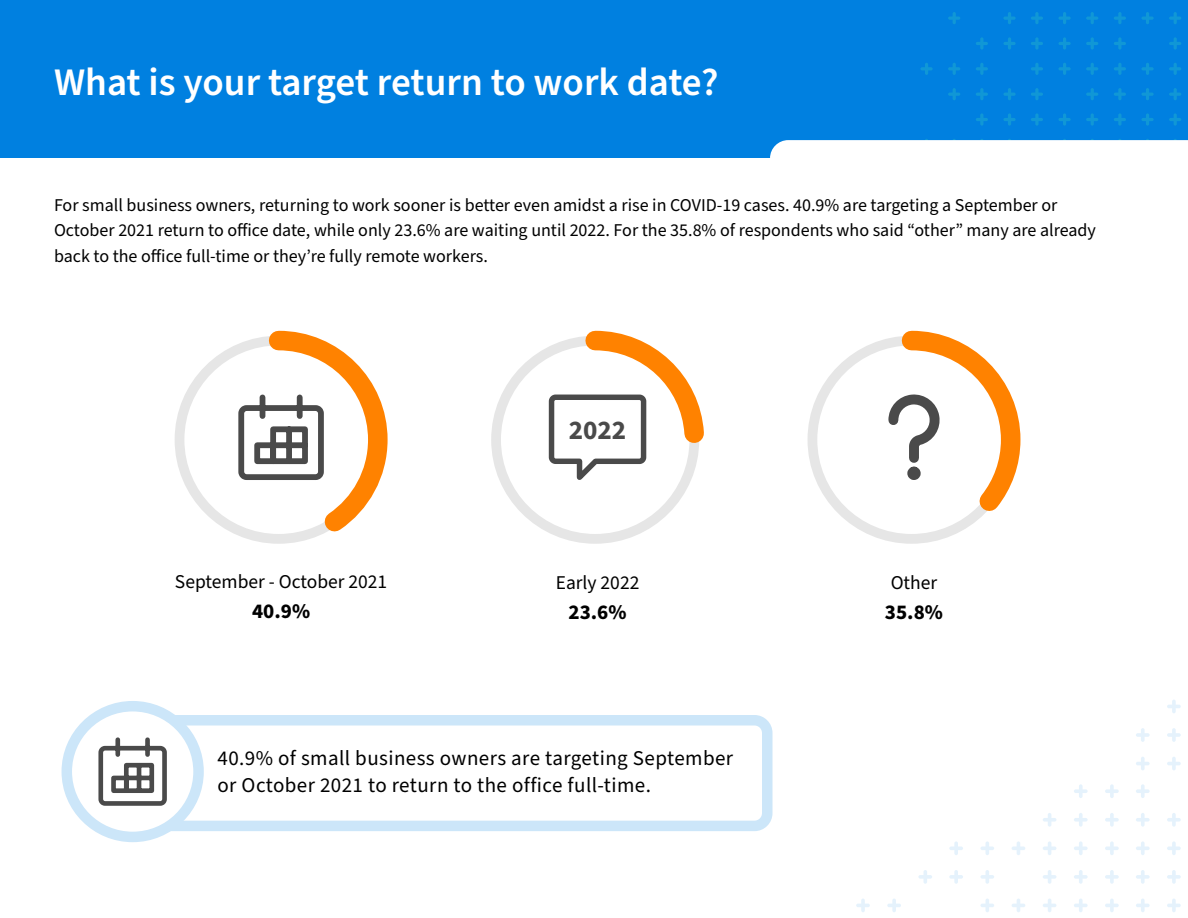
<style>
.page{position:relative;width:1188px;height:918px;background:#fff}
.page>*{position:absolute;margin:0;border:0;box-sizing:border-box;transform-origin:0 0}
.heading_3{font:600 39px "Source Sans Pro";letter-spacing:-.005em;color:#fff}
.Chart_number{font:700 27px "Source Sans Pro";color:#4a4a4a}
.Intro_para{font:21px/27px "Source Sans Pro";letter-spacing:.02em;color:#000}
.Chart_number-2{font:700 21px "Source Sans Pro";color:#000}
.Chart_number-3{font:19.5px "Source Sans Pro";color:#000}
.Body{font:18px/25.5px "Source Sans Pro";color:#000}
</style>
<div class="page">
<div style="left:0;top:0;width:1188px;height:158px;background:#0080e0"></div>
<svg style="left:1169px;top:88px;width:12px;height:12px"></svg>
<svg style="left:1141px;top:88px;width:13px;height:12px"></svg>
<svg style="left:1114px;top:88px;width:12px;height:12px"></svg>
<svg style="left:1086px;top:88px;width:12px;height:12px"></svg>
<svg style="left:1031px;top:88px;width:12px;height:12px"></svg>
<svg style="left:1169px;top:113px;width:12px;height:13px"></svg>
<svg style="left:1141px;top:113px;width:13px;height:13px"></svg>
<svg style="left:1114px;top:113px;width:12px;height:13px"></svg>
<svg style="left:1086px;top:113px;width:12px;height:13px"></svg>
<svg style="left:1058px;top:113px;width:13px;height:13px"></svg>
<svg style="left:1031px;top:113px;width:12px;height:13px"></svg>
<svg style="left:1003px;top:88px;width:13px;height:12px"></svg>
<svg style="left:976px;top:88px;width:12px;height:12px"></svg>
<svg style="left:948px;top:88px;width:12px;height:12px"></svg>
<svg style="left:1003px;top:113px;width:13px;height:13px"></svg>
<svg style="left:976px;top:113px;width:12px;height:13px"></svg>
<svg style="left:1169px;top:12px;width:12px;height:12px"></svg>
<svg style="left:1141px;top:12px;width:13px;height:12px"></svg>
<svg style="left:1114px;top:12px;width:12px;height:12px"></svg>
<svg style="left:1086px;top:12px;width:12px;height:12px"></svg>
<svg style="left:1059px;top:12px;width:12px;height:12px"></svg>
<svg style="left:1031px;top:12px;width:12px;height:12px"></svg>
<svg style="left:1169px;top:37px;width:12px;height:13px"></svg>
<svg style="left:1114px;top:37px;width:12px;height:13px"></svg>
<svg style="left:1086px;top:37px;width:12px;height:13px"></svg>
<svg style="left:1058px;top:37px;width:13px;height:13px"></svg>
<svg style="left:1031px;top:37px;width:12px;height:13px"></svg>
<svg style="left:1169px;top:63px;width:12px;height:12px"></svg>
<svg style="left:1141px;top:63px;width:13px;height:12px"></svg>
<svg style="left:1114px;top:63px;width:12px;height:12px"></svg>
<svg style="left:1086px;top:63px;width:12px;height:12px"></svg>
<svg style="left:1059px;top:63px;width:12px;height:12px"></svg>
<svg style="left:1031px;top:63px;width:12px;height:12px"></svg>
<svg style="left:1003px;top:12px;width:13px;height:12px"></svg>
<svg style="left:948px;top:12px;width:12px;height:12px"></svg>
<svg style="left:1003px;top:37px;width:13px;height:13px"></svg>
<svg style="left:976px;top:37px;width:12px;height:13px"></svg>
<svg style="left:976px;top:63px;width:12px;height:12px"></svg>
<svg style="left:948px;top:63px;width:12px;height:12px"></svg>
<svg style="left:920px;top:63px;width:13px;height:12px"></svg>
<svg style="left:770px;top:139px;width:418px;height:19px;background:#edf6fc"></svg>
<svg style="left:1167px;top:899px;width:14px;height:13px"></svg>
<svg style="left:1136px;top:899px;width:14px;height:13px"></svg>
<svg style="left:1167px;top:870px;width:14px;height:14px"></svg>
<svg style="left:1136px;top:870px;width:14px;height:14px"></svg>
<svg style="left:1105px;top:899px;width:14px;height:13px"></svg>
<svg style="left:1074px;top:899px;width:14px;height:13px"></svg>
<svg style="left:1043px;top:899px;width:13px;height:13px"></svg>
<svg style="left:1012px;top:899px;width:13px;height:13px"></svg>
<svg style="left:1105px;top:870px;width:14px;height:14px"></svg>
<svg style="left:1074px;top:870px;width:14px;height:14px"></svg>
<svg style="left:1043px;top:870px;width:13px;height:14px"></svg>
<svg style="left:1167px;top:841px;width:14px;height:14px"></svg>
<svg style="left:1136px;top:841px;width:14px;height:14px"></svg>
<svg style="left:1167px;top:813px;width:14px;height:14px"></svg>
<svg style="left:1136px;top:813px;width:14px;height:14px"></svg>
<svg style="left:1136px;top:784px;width:14px;height:14px"></svg>
<svg style="left:1105px;top:841px;width:14px;height:14px"></svg>
<svg style="left:1074px;top:841px;width:14px;height:14px"></svg>
<svg style="left:1043px;top:841px;width:13px;height:14px"></svg>
<svg style="left:1012px;top:841px;width:13px;height:14px"></svg>
<svg style="left:1105px;top:813px;width:14px;height:14px"></svg>
<svg style="left:1074px;top:813px;width:14px;height:14px"></svg>
<svg style="left:1043px;top:813px;width:13px;height:14px"></svg>
<svg style="left:1105px;top:784px;width:14px;height:14px"></svg>
<svg style="left:1074px;top:784px;width:14px;height:14px"></svg>
<svg style="left:1167px;top:757px;width:14px;height:13px"></svg>
<svg style="left:1136px;top:757px;width:14px;height:13px"></svg>
<svg style="left:1167px;top:728px;width:14px;height:14px"></svg>
<svg style="left:1136px;top:728px;width:14px;height:14px"></svg>
<svg style="left:1167px;top:700px;width:14px;height:13px"></svg>
<svg style="left:980px;top:899px;width:14px;height:13px"></svg>
<svg style="left:980px;top:870px;width:14px;height:14px"></svg>
<svg style="left:949px;top:870px;width:14px;height:14px"></svg>
<svg style="left:887px;top:899px;width:14px;height:13px"></svg>
<svg style="left:856px;top:899px;width:14px;height:13px"></svg>
<svg style="left:918px;top:870px;width:14px;height:14px"></svg>
<svg style="left:980px;top:841px;width:14px;height:14px"></svg>
<svg style="left:949px;top:841px;width:14px;height:14px"></svg>
<div style="left:139px;top:715px;width:634px;height:116px;border:10px solid #cce6f9;border-radius:13px"></div>
<svg style="left:67px;top:706px;width:132px;height:131px"></svg>
<div style="left:62px;top:701px;width:142px;height:141px;border:10px solid #cce6f9;border-radius:50%"></div>
<div style="left:491px;top:336px;width:208px;height:208px;border:10px solid #e6e6e6;border-radius:50%"></div>
<div style="left:808px;top:336px;width:208px;height:208px;border:10px solid #e6e6e6;border-radius:50%"></div>
<svg style="left:235px;top:330px;width:153px;height:214px"></svg>
<svg style="left:96px;top:735px;width:73px;height:73px"></svg>
<svg style="left:546px;top:330px;width:158px;height:160px"></svg>
<svg style="left:883px;top:330px;width:138px;height:199px"></svg>
<p class="heading_3" style="left:54px;top:56px;width:666px">What is your target return to work date?</p>
<p class="Body" style="left:54px;top:193px;width:1044px">For small business owners, returning to work sooner is better even amidst a rise in COVID-19 cases. 40.9% are targeting a September or<br>October 2021 return to office date, while only 23.6% are waiting until 2022. For the 35.8% of respondents who said “other” many are already back to the office full-time or they’re fully remote workers.</p>
<p class="Chart_number-3" style="left:175px;top:569px;width:214px">September - October 2021</p>
<p class="Chart_number-2" style="left:252px;top:597px;width:60px">40.9%</p>
<p class="Chart_number" style="left:569px;top:412px;width:59px">2022</p>
<p class="Chart_number-3" style="left:556px;top:569px;width:85px">Early 2022</p>
<p class="Chart_number-2" style="left:569px;top:598px;width:60px">23.6%</p>
<p class="Intro_para" style="left:218px;top:746px;width:517px">40.9% of small business owners are targeting September or October 2021 to return to the office full-time.</p>
<p class="Chart_number-3" style="left:891px;top:570px;width:48px">Other</p>
<p class="Chart_number-2" style="left:885px;top:598px;width:60px">35.8%</p>
</div>
